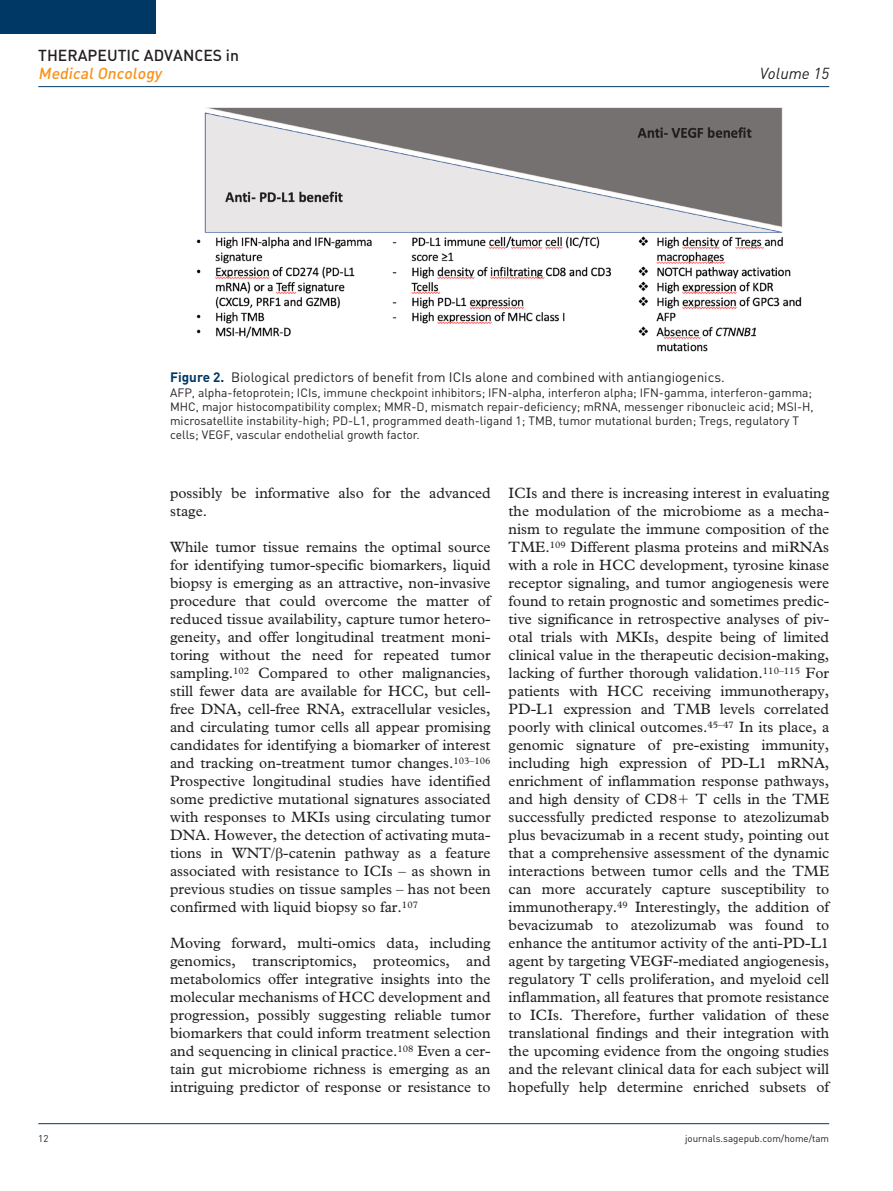
<style>
.page{position:relative;width:893px;height:1191px;background:#fff}
.page>*{position:absolute;margin:0;border:0;box-sizing:border-box;transform-origin:0 0}
.t1{font:15.75px "DIN Medium Alternate";color:#231f20}
.t2{font:italic 15.75px "DIN Medium Alternate";color:#f7931d}
.t3{font:italic 15.75px "DIN";color:#231f20}
.t4{font:15px/18px "Plantin Std";color:#231f20;text-align:justify}
.t5{font:13.5px "DIN";color:#231f20}
.t6{font:12px/14.2px "DIN";color:#231f20}
.t7{font:9.75px "DIN";color:#231f20}
.s1{font-weight:700;color:#003865}
</style>
<div class="page">
<hr style="left:38px;top:86px;width:791px;height:1px;background:#003865">
<hr style="left:38px;top:1123px;width:791px;height:1px;background:#003865">
<div style="left:0;top:0;width:155px;height:34px;background:#003865"></div>
<img style="left:196px;top:107px;width:606px;height:245px">
<p class="t1" style="left:38px;top:45px;width:202px">THERAPEUTIC ADVANCES IN</p>
<p class="t2" style="left:38px;top:63px;width:125px">MedicalOncology</p>
<p class="t3" style="left:760px;top:63px;width:71px">Volume 15</p>
<p class="t5" style="left:170px;top:369px;width:556px"><span class="s1">Figure 2.</span> Biological predictors of benefit from ICIs alone and combined with antiangiogenics.</p>
<p class="t6" style="left:170px;top:385px;width:645px">AFP, alpha-fetoprotein; ICIs, immune checkpoint inhibitors; IFN-alpha, interferon alpha; IFN-gamma, interferon-gamma; MHC, major histocompatibility complex; MMR-D, mismatch repair-deficiency; mRNA, messenger ribonucleic acid; MSI-H, microsatellite instability-high; PD-L1, programmed death-ligand 1; TMB, tumor mutational burden; Tregs, regulatory T cells; VEGF, vascular endothelial growth factor.</p>
<p class="t4" style="left:170px;top:484px;width:322px">possibly be informative also for the advanced stage.</p>
<p class="t4" style="left:170px;top:538px;width:322px">While tumor tissue remains the optimal source for identifying tumor-specific biomarkers, liquid biopsy is emerging as an attractive, non-invasive procedure that could overcome the matter of reduced tissue availability, capture tumor hetero&shy;geneity, and offer longitudinal treatment moni&shy;toring without the need for repeated tumor sampling.<sup>102</sup> Compared to other malignancies, still fewer data are available for HCC, but cell&shy;free DNA, cell-free RNA, extracellular vesicles, and circulating tumor cells all appear promising candidates for identifying a biomarker of interest and tracking on-treatment tumor changes.<sup>103–106<br></sup>Prospective longitudinal studies have identified some predictive mutational signatures associated with responses to MKIs using circulating tumor DNA. However, the detection of activating muta&shy;tions in WNT/ -catenin pathway as a feature associated with resistance to ICIs – as shown in previous studies on tissue samples – has not been confirmed with liquid biopsy so far.<sup>107</sup></p>
<p class="t4" style="left:170px;top:934px;width:322px">Moving forward, multi-omics data, including genomics, transcriptomics, proteomics, and metabolomics offer integrative insights into the molecular mechanisms of HCC development and progression, possibly suggesting reliable tumor biomarkers that could inform treatment selection and sequencing in clinical practice.<sup>108</sup> Even a cer&shy;tain gut microbiome richness is emerging as an intriguing predictor of response or resistance to</p>
<p class="t4" style="left:509px;top:484px;width:322px">ICIs and there is increasing interest in evaluating the modulation of the microbiome as a mecha&shy;nism to regulate the immune composition of the TME.<sup>109</sup> Different plasma proteins and miRNAs with a role in HCC development, tyrosine kinase receptor signaling, and tumor angiogenesis were found to retain prognostic and sometimes predic&shy;tive significance in retrospective analyses of piv&shy;otal trials with MKIs, despite being of limited clinical value in the therapeutic decision-making, lacking of further thorough validation.<sup>110–115</sup> For patients with HCC receiving immunotherapy, PD-L1 expression and TMB levels correlated poorly with clinical outcomes.<sup>45–47</sup> In its place, a genomic signature of pre-existing immunity, including high expression of PD-L1 mRNA, enrichment of inflammation response pathways, and high density of CD8 T cells in the TME successfully predicted response to atezolizumab plus bevacizumab in a recent study, pointing out that a comprehensive assessment of the dynamic interactions between tumor cells and the TME can more accurately capture susceptibility to immunotherapy.<sup>49</sup> Interestingly, the addition of bevacizumab to atezolizumab was found to enhance the antitumor activity of the anti-PD-L1 agent by targeting VEGF-mediated angiogenesis, regulatory T cells proliferation, and myeloid cell inflammation, all features that promote resistance to ICIs. Therefore, further validation of these translational findings and their integration with the upcoming evidence from the ongoing studies and the relevant clinical data for each subject will hopefully help determine enriched subsets of</p>
<p class="t7" style="left:38px;top:1132px;width:12px">12</p>
<p class="t7" style="left:685px;top:1132px;width:146px">journals.sagepub.com/home/tam</p>
</div>
